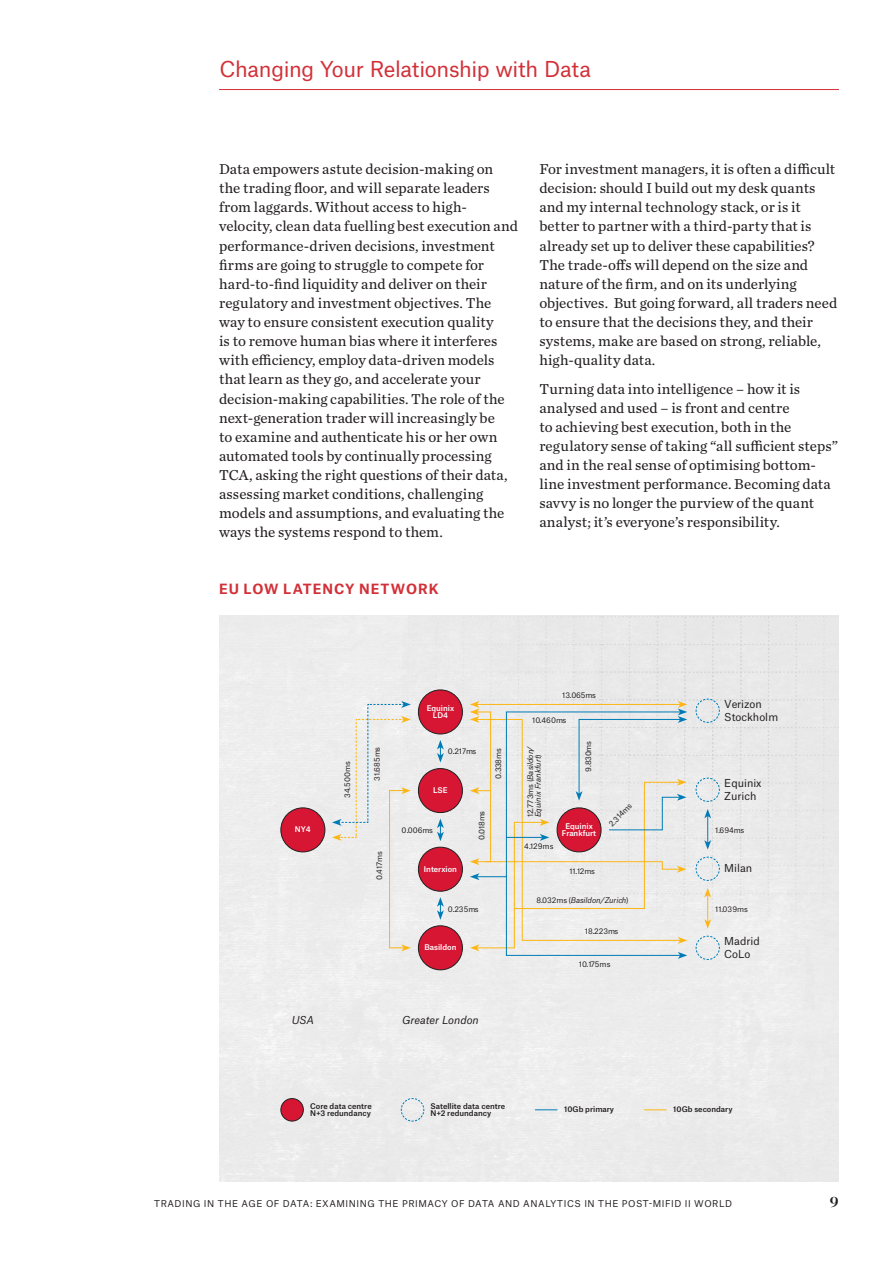
<style>
.page{position:relative;width:893px;height:1263px;background:#fff}
.page>*{position:absolute;margin:0;border:0;box-sizing:border-box;transform-origin:0 0}
.t1{font:21px "Atlas Grotesk";letter-spacing:-.015em;color:#d23038}
.t2{font:15px/19px "Chronicle Text G2";letter-spacing:.005em;color:#231f20}
.t3{font:700 15px "Chronicle Display";color:#231f20}
.t4{font:700 13.5px "Atlas Grotesk";letter-spacing:.07em;color:#d23038}
.t5{font:10.5px/12.6px "Atlas Grotesk";color:#231f20}
.t6{font:italic 10.5px "Atlas Grotesk";color:#231f20}
.t7{font:9px "Atlas Grotesk";letter-spacing:.06em;color:#231f20}
.t8{font:7.5px "Atlas Grotesk";color:#231f20}
.t9{font:500 7.5px/7.5px "Atlas Grotesk";color:#231f20}
.t10{font:italic 7.5px/7.5px "Atlas Grotesk";color:#231f20}
.t11{font:500 7.5px/7.5px "Atlas Grotesk";color:#fff;text-align:center}
.s1{font-style:normal}
</style>
<div class="page">
<div style="left:219px;top:615px;width:620px;height:566px;background:#ebebeb"></div>
<hr style="left:219px;top:89px;width:620px;height:1px;background:#d23038">
<svg style="left:535px;top:1109px;width:22px;height:1px"></svg>
<svg style="left:644px;top:1109px;width:22px;height:1px"></svg>
<div style="left:281px;top:1098px;width:22px;height:23px;background:#d71634;border-radius:50%"></div>
<div style="left:281px;top:1098px;width:22px;height:23px;border:1px solid #231f20;border-radius:50%"></div>
<svg style="left:401px;top:1098px;width:24px;height:24px"></svg>
<div style="left:281px;top:808px;width:44px;height:44px;background:#d71634;border-radius:50%"></div>
<div style="left:281px;top:808px;width:44px;height:44px;border:1px solid #231f20;border-radius:50%"></div>
<div style="left:418px;top:926px;width:44px;height:44px;background:#d71634;border-radius:50%"></div>
<div style="left:418px;top:926px;width:45px;height:44px;border:1px solid #231f20;border-radius:50%"></div>
<div style="left:418px;top:690px;width:44px;height:44px;background:#d71634;border-radius:50%"></div>
<div style="left:418px;top:690px;width:45px;height:44px;border:1px solid #231f20;border-radius:50%"></div>
<svg style="left:695px;top:777px;width:25px;height:25px"></svg>
<svg style="left:695px;top:698px;width:25px;height:25px"></svg>
<svg style="left:695px;top:935px;width:25px;height:25px"></svg>
<svg style="left:695px;top:856px;width:25px;height:25px"></svg>
<svg style="left:704px;top:809px;width:7px;height:9px"></svg>
<svg style="left:704px;top:840px;width:7px;height:10px"></svg>
<hr style="left:707px;top:813px;width:1px;height:34px;background:#007bb6">
<svg style="left:704px;top:888px;width:7px;height:9px"></svg>
<svg style="left:704px;top:919px;width:7px;height:10px"></svg>
<hr style="left:707px;top:892px;width:1px;height:34px;background:#fcb615">
<svg style="left:332px;top:701px;width:355px;height:258px;background:#e5d7d6"></svg>
<p class="t1" style="left:219px;top:52px;width:373px">Changing Your Relationship with Data</p>
<p class="t2" style="left:219px;top:159px;width:300px">Data empowers astute decision-making on the trading floor, and will separate leaders from laggards. Without access to high&shy;velocity, clean data fuelling best execution and performance-driven decisions, investment firms are going to struggle to compete for hard-to-find liquidity and deliver on their regulatory and investment objectives. The way to ensure consistent execution quality<br>is to remove human bias where it interferes with efficiency, employ data-driven models that learn as they go, and accelerate your decision-making capabilities. The role of the next-generation trader will increasingly be<br>to examine and authenticate his or her own automated tools by continually processing TCA, asking the right questions of their data, assessing market conditions, challenging models and assumptions, and evaluating the ways the systems respond to them.</p>
<p class="t2" style="left:539px;top:159px;width:299px">For investment managers, it is often a difficult decision: should I build out my desk quants and my internal technology stack, or is it better to partner with a third-party that is already set up to deliver these capabilities?<br>The trade-offs will depend on the size and nature of the firm, and on its underlying objectives. But going forward, all traders need to ensure that the decisions they, and their systems, make are based on strong, reliable, high-quality data.</p>
<p class="t2" style="left:539px;top:378px;width:300px">Turning data into intelligence – how it is analysed and used – is front and centre<br>to achieving best execution, both in the regulatory sense of taking “all sufficient steps” and in the real sense of optimising bottom&shy;line investment performance. Becoming data savvy is no longer the purview of the quant analyst; it’s everyone’s responsibility.</p>
<p class="t4" style="left:219px;top:578px;width:221px">EU LOW LATENCY NETWORK</p>
<p class="t11" style="left:295px;top:825px;width:17px">NY4</p>
<p class="t8" style="left:341px;top:798px;width:38px;rotate:-90deg">34.500ms</p>
<p class="t11" style="left:427px;top:703px;width:29px">Equinix<br>LD4</p>
<p class="t8" style="left:562px;top:689px;width:35px">13.065ms</p>
<p class="t8" style="left:532px;top:714px;width:36px">10.460ms</p>
<p class="t8" style="left:371px;top:780px;width:35px;rotate:-90deg">31.685ms</p>
<p class="t8" style="left:582px;top:772px;width:32px;rotate:-90deg">9.830ms</p>
<p class="t8" style="left:476px;top:840px;width:31px;rotate:-90deg">0.018ms</p>
<p class="t10" style="left:526px;top:817px;width:74px;rotate:-90deg"><span class="s1">12.773ms (</span>Basildon/<br>Equinix Frankfurt<span class="s1">)</span></p>
<p class="t8" style="left:448px;top:745px;width:30px">0.217ms</p>
<p class="t8" style="left:492px;top:779px;width:32px;rotate:-90deg">0.338ms</p>
<p class="t11" style="left:433px;top:786px;width:16px">LSE</p>
<p class="t11" style="left:562px;top:821px;width:36px">Equinix<br>Frankfurt</p>
<p class="t8" style="left:402px;top:824px;width:33px">0.006ms</p>
<p class="t8" style="left:373px;top:880px;width:30px;rotate:-90deg">0.417ms</p>
<p class="t11" style="left:424px;top:864px;width:34px">Interxion</p>
<p class="t8" style="left:524px;top:840px;width:31px">4.129ms</p>
<p class="t8" style="left:569px;top:865px;width:27px">11.12ms</p>
<p class="t8" style="left:606px;top:820px;width:30px;rotate:-45deg">2.314ms</p>
<p class="t8" style="left:448px;top:903px;width:32px">0.235ms</p>
<p class="t11" style="left:424px;top:943px;width:34px">Basildon</p>
<p class="t6" style="left:292px;top:1012px;width:24px">USA</p>
<p class="t6" style="left:402px;top:1012px;width:78px">Greater London</p>
<p class="t10" style="left:536px;top:895px;width:94px"><span class="s1">8.032ms (</span>Basildon/Zurich<span class="s1">)</span></p>
<p class="t8" style="left:585px;top:925px;width:35px">18.223ms</p>
<p class="t8" style="left:579px;top:958px;width:33px">10.175ms</p>
<p class="t5" style="left:724px;top:697px;width:56px">Verizon<br>Stockholm</p>
<p class="t5" style="left:724px;top:776px;width:39px">Equinix<br>Zurich</p>
<p class="t8" style="left:715px;top:824px;width:30px">1.694ms</p>
<p class="t5" style="left:724px;top:861px;width:29px">Milan</p>
<p class="t8" style="left:715px;top:903px;width:34px">11.039ms</p>
<p class="t5" style="left:724px;top:934px;width:37px">Madrid<br>CoLo</p>
<p class="t9" style="left:310px;top:1101px;width:63px">Core data centre<br>N+3 redundancy</p>
<p class="t9" style="left:431px;top:1101px;width:76px">Satellite data centre<br>N+2 redundancy</p>
<p class="t9" style="left:564px;top:1104px;width:51px">10Gb primary</p>
<p class="t9" style="left:673px;top:1104px;width:61px">10Gb secondary</p>
<p class="t7" style="left:154px;top:1196px;width:579px">TRADING IN THE AGE OF DATA: EXAMINING THE PRIMACY OF DATA AND ANALYTICS IN THE POST-MIFID II WORLD</p>
<p class="t3" style="left:830px;top:1189px;width:10px">9</p>
</div>
